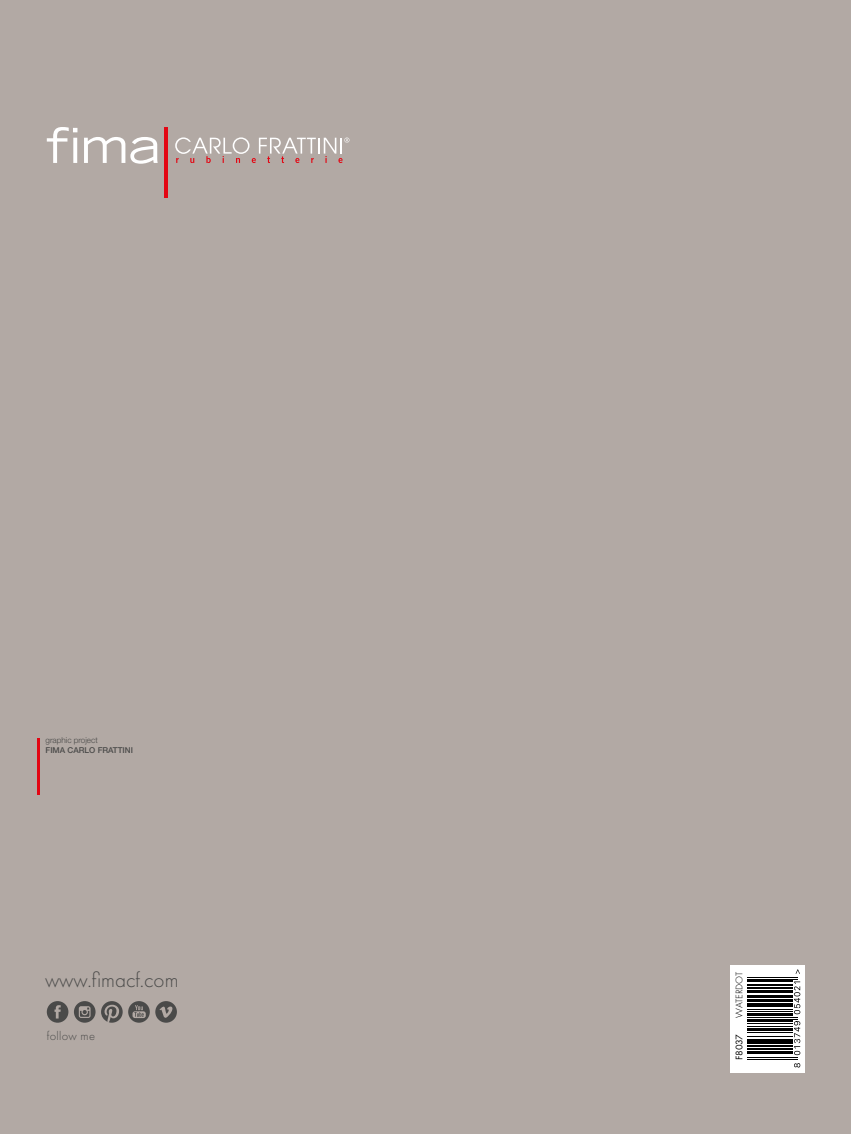
<style>
.page{position:relative;width:851px;height:1134px;background:#fff}
.page>*{position:absolute;margin:0;border:0;box-sizing:border-box;transform-origin:0 0}
.t1{font:300 21.25px "Futura PT";color:#4a4a49}
.t2{font:300 12.5px "Futura PT";letter-spacing:.025em;color:#4a4a49}
.t3{font:300 10px "Futura PT";letter-spacing:-.01em;color:#000}
.t4{font:10px "Futura PT";letter-spacing:-.01em;color:#000}
.t5{font:500 8.12px "Helvetica Neue LT Std";color:#4a4a49}
.t6{font:300 8.12px "Helvetica Neue LT Std";color:#4a4a49}
</style>
<div class="page">
<div style="left:0;top:0;width:850px;height:1134px;background:#b2a9a4"></div>
<svg style="left:47px;top:127px;width:30px;height:36px"></svg>
<svg style="left:84px;top:137px;width:74px;height:27px"></svg>
<hr style="left:164px;top:128px;width:4px;height:70px;background:#e30613">
<svg style="left:175px;top:137px;width:174px;height:26px"></svg>
<div style="left:730px;top:965px;width:74px;height:107px;background:#fff"></div>
<svg style="left:794px;top:1021px;width:6px;height:34px"></svg>
<svg style="left:794px;top:981px;width:6px;height:33px"></svg>
<svg style="left:794px;top:1063px;width:6px;height:4px"></svg>
<svg style="left:795px;top:969px;width:4px;height:5px"></svg>
<hr style="left:747px;top:1059px;width:50px;height:1px;background:#000">
<hr style="left:747px;top:1057px;width:50px;height:1px;background:#000">
<hr style="left:747px;top:1052px;width:45px;height:2px;background:#000">
<hr style="left:747px;top:1051px;width:45px;height:1px;background:#000">
<hr style="left:747px;top:1048px;width:45px;height:2px;background:#000">
<hr style="left:747px;top:1045px;width:45px;height:1px;background:#000">
<hr style="left:747px;top:1040px;width:45px;height:4px;background:#000">
<hr style="left:747px;top:1039px;width:45px;height:1px;background:#000">
<hr style="left:747px;top:1036px;width:45px;height:1px;background:#000">
<hr style="left:747px;top:1032px;width:45px;height:1px;background:#000">
<hr style="left:747px;top:1028px;width:45px;height:3px;background:#000">
<hr style="left:747px;top:1026px;width:45px;height:1px;background:#000">
<hr style="left:747px;top:1023px;width:45px;height:1px;background:#000">
<hr style="left:747px;top:1020px;width:45px;height:2px;background:#000">
<hr style="left:747px;top:1019px;width:50px;height:1px;background:#000">
<hr style="left:747px;top:1017px;width:50px;height:1px;background:#000">
<hr style="left:747px;top:1013px;width:45px;height:3px;background:#000">
<hr style="left:747px;top:1011px;width:45px;height:1px;background:#000">
<hr style="left:747px;top:1009px;width:45px;height:1px;background:#000">
<hr style="left:747px;top:1005px;width:45px;height:2px;background:#000">
<hr style="left:747px;top:1003px;width:45px;height:1px;background:#000">
<hr style="left:747px;top:999px;width:45px;height:3px;background:#000">
<hr style="left:747px;top:995px;width:45px;height:3px;background:#000">
<hr style="left:747px;top:992px;width:45px;height:1px;background:#000">
<hr style="left:747px;top:990px;width:45px;height:1px;background:#000">
<hr style="left:747px;top:987px;width:45px;height:2px;background:#000">
<hr style="left:747px;top:984px;width:45px;height:1px;background:#000">
<hr style="left:747px;top:980px;width:45px;height:2px;background:#000">
<hr style="left:747px;top:979px;width:50px;height:1px;background:#000">
<hr style="left:747px;top:977px;width:50px;height:1px;background:#000">
<svg style="left:47px;top:1001px;width:21px;height:22px"></svg>
<svg style="left:101px;top:1001px;width:76px;height:22px"></svg>
<svg style="left:74px;top:1001px;width:21px;height:22px"></svg>
<hr style="left:37px;top:738px;width:2px;height:57px;background:#e30613">
<p class="t6" style="left:46px;top:735px;width:54px">graphic project</p>
<p class="t5" style="left:46px;top:745px;width:89px">FIMA CARLO FRATTINI</p>
<h1 class="t1" style="left:45px;top:968px;width:135px">www.fimacf.com</h1>
<h2 class="t2" style="left:47px;top:1029px;width:50px">follow me</h2>
<p class="t3" style="left:733px;top:1018px;width:47px;rotate:-90deg">WATERDOT</p>
<p class="t4" style="left:733px;top:1060px;width:28px;rotate:-90deg">F8037</p>
</div>
